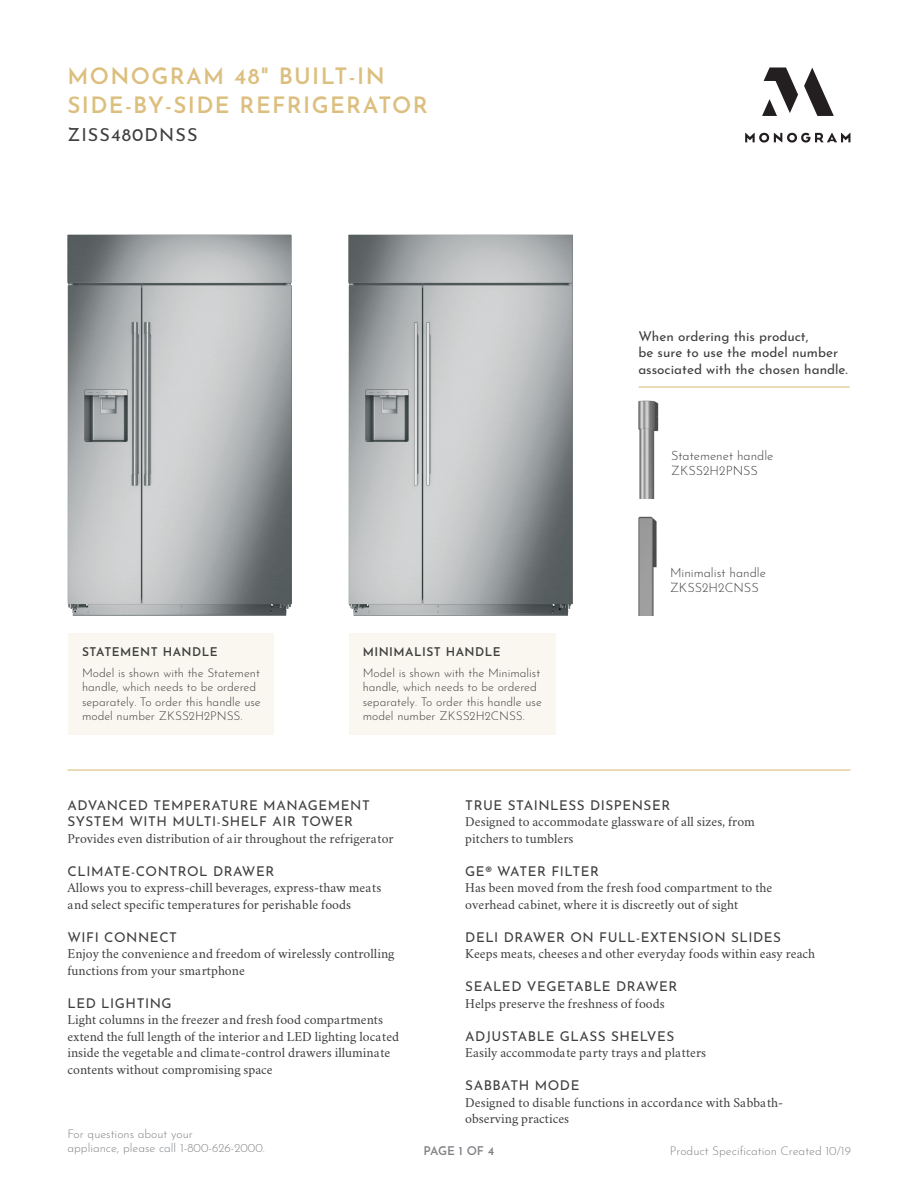
<style>
.page{position:relative;width:918px;height:1188px;background:#fff}
.page>*{position:absolute;margin:0;border:0;box-sizing:border-box;transform-origin:0 0}
.t1{font:600 22.5px/28.5px "Josefin Sans";letter-spacing:.06em;color:#dcbf7e}
.t2{font:18px "Josefin Sans";letter-spacing:.06em;color:#3e3e3f}
.t3{font:13.5px/16.5px "Crimson";color:#3e3e3f}
.t4{font:13.5px/16.5px "Josefin Sans";letter-spacing:.04em;color:#3e3e3f}
.t5{font:13.5px/16.5px "Josefin Sans";color:#3e3e3f}
.t6{font:300 12.75px/15px "Josefin Sans";color:#3e3e3f}
.t7{font:300 12px/14.4px "Josefin Sans";color:#3e3e3f}
.t8{font:300 12px/14.4px "Josefin Sans";color:#808285}
.t9{font:600 12px "Josefin Sans";letter-spacing:.04em;color:#3e3e3f}
.t10{font:600 12px "Josefin Sans";letter-spacing:-.015em;color:#808285}
</style>
<div class="page">
<svg style="left:745px;top:68px;width:105px;height:75px"></svg>
<hr style="left:68px;top:770px;width:782px;height:1px;background:#dcbf7e">
<img style="left:68px;top:234px;width:223px;height:381px">
<img style="left:349px;top:234px;width:223px;height:381px">
<div style="left:69px;top:633px;width:205px;height:102px;background:#f9f7ef"></div>
<div style="left:349px;top:633px;width:206px;height:102px;background:#f9f7ef"></div>
<img style="left:638px;top:516px;width:19px;height:100px">
<hr style="left:639px;top:386px;width:211px;height:2px;background:#dcbf7e">
<img style="left:638px;top:400px;width:21px;height:99px">
<h1 class="t1" style="left:68px;top:59px;width:362px">MONOGRAM 48" BUILT-IN<br>SIDE-BY-SIDE REFRIGERATOR</h1>
<h2 class="t2" style="left:68px;top:120px;width:131px">ZISS480DNSS</h2>
<p class="t9" style="left:82px;top:641px;width:137px">STATEMENT HANDLE</p>
<p class="t7" style="left:82px;top:664px;width:180px">Model is shown with the Statement handle, which needs to be ordered separately. To order this handle use model number ZKSS2H2PNSS.</p>
<p class="t9" style="left:363px;top:641px;width:140px">MINIMALIST HANDLE</p>
<p class="t7" style="left:363px;top:664px;width:181px">Model is shown with the Minimalist handle, which needs to be ordered separately. To order this handle use model number ZKSS2H2CNSS.</p>
<p class="t5" style="left:638px;top:326px;width:211px">When ordering this product,<br>be sure to use the model number associated with the chosen handle.</p>
<p class="t6" style="left:671px;top:447px;width:104px">Statemenet handle<br>ZKSS2H2PNSS</p>
<p class="t6" style="left:670px;top:564px;width:97px">Minimalist handle<br>ZKSS2H2CNSS</p>
<p class="t4" style="left:68px;top:795px;width:304px">ADVANCED TEMPERATURE MANAGEMENT<br>SYSTEM WITH MULTI-SHELF AIR TOWER</p>
<p class="t3" style="left:68px;top:829px;width:328px">Provides even distribution of air throughout the refrigerator</p>
<p class="t4" style="left:68px;top:861px;width:208px">CLIMATE-CONTROL DRAWER</p>
<p class="t3" style="left:68px;top:879px;width:315px">Allows you to express-chill beverages, express-thaw meats and select specific temperatures for perishable foods</p>
<p class="t4" style="left:68px;top:927px;width:111px">WIFI CONNECT</p>
<p class="t3" style="left:68px;top:945px;width:328px">Enjoy the convenience and freedom of wirelessly controlling functions from your smartphone</p>
<p class="t4" style="left:68px;top:993px;width:106px">LED LIGHTING</p>
<p class="t3" style="left:68px;top:1011px;width:333px">Light columns in the freezer and fresh food compartments extend the full length of the interior and LED lighting located inside the vegetable and climate-control drawers illuminate contents without compromising space</p>
<p class="t8" style="left:68px;top:1125px;width:199px">For questions about your<br>appliance, please call 1-800-626-2000.</p>
<p class="t4" style="left:465px;top:795px;width:207px">TRUE STAINLESS DISPENSER</p>
<p class="t3" style="left:465px;top:813px;width:291px">Designed to accommodate glassware of all sizes, from pitchers to tumblers</p>
<p class="t4" style="left:465px;top:861px;width:135px">GE® WATER FILTER</p>
<p class="t3" style="left:465px;top:879px;width:309px">Has been moved from the fresh food compartment to the overhead cabinet, where it is discreetly out of sight</p>
<p class="t4" style="left:465px;top:927px;width:317px">DELI DRAWER ON FULL-EXTENSION SLIDES</p>
<p class="t3" style="left:465px;top:945px;width:351px">Keeps meats, cheeses and other everyday foods within easy reach</p>
<p class="t4" style="left:465px;top:977px;width:214px">SEALED VEGETABLE DRAWER</p>
<p class="t3" style="left:465px;top:994px;width:201px">Helps preserve the freshness of foods</p>
<p class="t4" style="left:465px;top:1026px;width:211px">ADJUSTABLE GLASS SHELVES</p>
<p class="t3" style="left:465px;top:1044px;width:242px">Easily accommodate party trays and platters</p>
<p class="t4" style="left:465px;top:1076px;width:116px">SABBATH MODE</p>
<p class="t3" style="left:465px;top:1093px;width:320px">Designed to disable functions in accordance with Sabbath&shy;observing practices</p>
<p class="t10" style="left:424px;top:1140px;width:72px">PAGE 1 OF 4</p>
<p class="t8" style="left:670px;top:1142px;width:183px">Product Specification Created 10/19</p>
</div>
